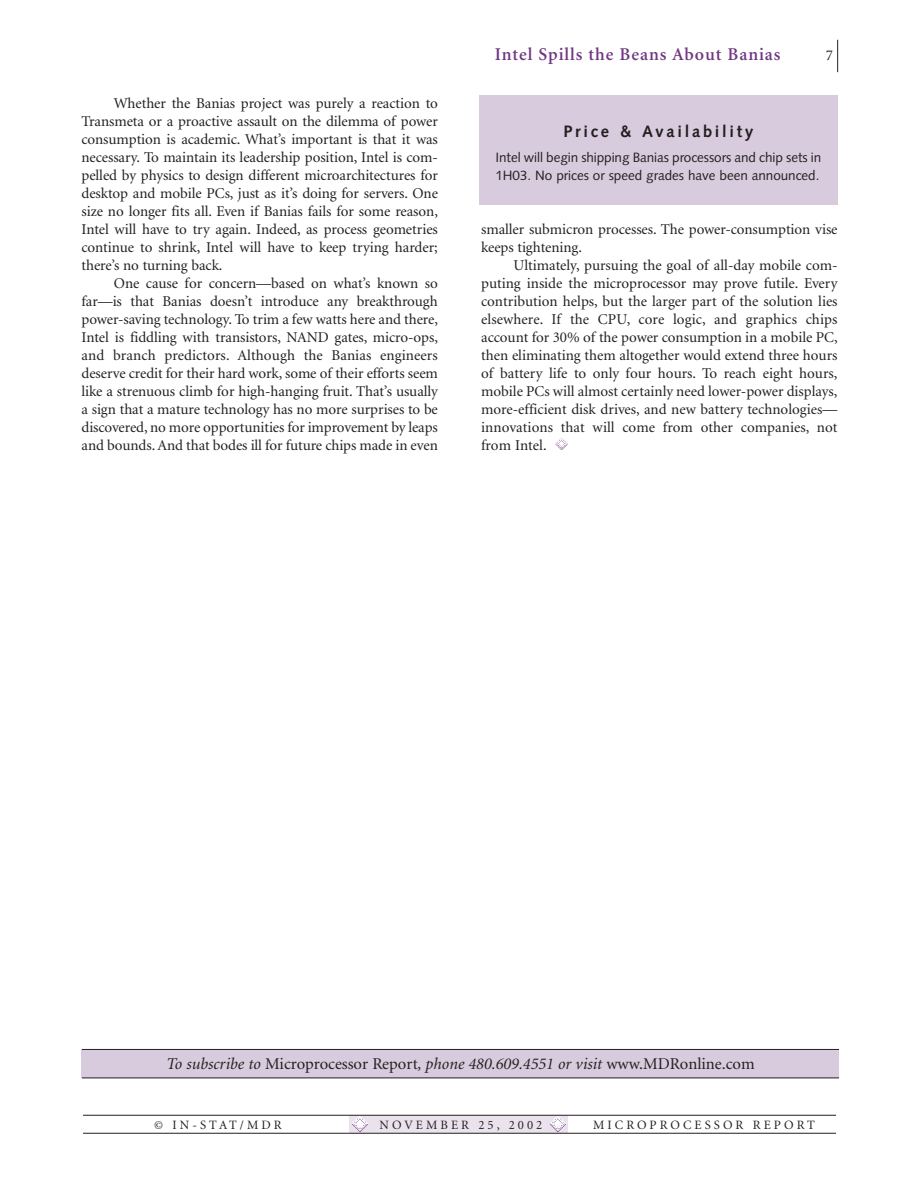
<style>
.page{position:relative;width:918px;height:1188px;background:#fff}
.page>*{position:absolute;margin:0;border:0;box-sizing:border-box;transform-origin:0 0}
.t1{font:600 18px "Minion";letter-spacing:.05em;color:#703783}
.t2{font:italic 16.5px "Minion";color:#231f20}
.t3{font:700 16.5px "Syntax";letter-spacing:.165em;color:#231f20}
.t4{font:15px/18px "Minion";letter-spacing:-.005em;color:#231f20;text-align:justify}
.t5{font:13.5px/18px "Syntax";letter-spacing:-.005em;color:#231f20}
.t6{font:12.75px "Minion";letter-spacing:.24em;color:#231f20}
.s1{font-style:normal}
</style>
<div class="page">
<hr style="left:837px;top:40px;width:1px;height:32px;background:#231f20">
<svg style="left:556px;top:438px;width:12px;height:12px"></svg>
<div style="left:349px;top:1116px;width:219px;height:17px;background:#eae3ed"></div>
<svg style="left:550px;top:1117px;width:16px;height:15px"></svg>
<svg style="left:352px;top:1117px;width:16px;height:15px"></svg>
<hr style="left:83px;top:1115px;width:753px;height:1px;background:#231f20">
<hr style="left:83px;top:1133px;width:753px;height:1px;background:#231f20">
<div style="left:82px;top:1050px;width:757px;height:28px;background:#d7cbdd"></div>
<hr style="left:82px;top:1049px;width:757px;height:1px;background:#231f20">
<hr style="left:82px;top:1078px;width:757px;height:1px;background:#231f20">
<div style="left:479px;top:95px;width:359px;height:109px;background:#d7cbdd"></div>
<p class="t4" style="left:82px;top:95px;width:358px;text-indent:32px">Whether the Banias project was purely a reaction to Transmeta or a proactive assault on the dilemma of power consumption is academic. What’s important is that it was necessary. To maintain its leadership position, Intel is com&shy;pelled by physics to design different microarchitectures for desktop and mobile PCs, just as it’s doing for servers. One size no longer fits all. Even if Banias fails for some reason, Intel will have to try again. Indeed, as process geometries continue to shrink, Intel will have to keep trying harder; there’s no turning back.</p>
<p class="t4" style="left:82px;top:275px;width:358px;text-indent:32px">One cause for concern—based on what’s known so far—is that Banias doesn’t introduce any breakthrough power-saving technology. To trim a few watts here and there, Intel is fiddling with transistors, NAND gates, micro-ops, and branch predictors. Although the Banias engineers deserve credit for their hard work, some of their efforts seem like a strenuous climb for high-hanging fruit. That’s usually a sign that a mature technology has no more surprises to be discovered, no more opportunities for improvement by leaps and bounds. And that bodes ill for future chips made in even</p>
<p class="t1" style="left:495px;top:47px;width:287px">Intel Spills the Beans About Banias</p>
<p class="t4" style="left:826px;top:47px;width:9px">7</p>
<p class="t3" style="left:563px;top:125px;width:192px">Price &amp; Availability</p>
<p class="t5" style="left:496px;top:150px;width:327px">Intel will begin shipping Banias processors and chip sets in<br>1H03. No prices or speed grades have been announced.</p>
<p class="t4" style="left:481px;top:221px;width:358px">smaller submicron processes. The power-consumption vise keeps tightening.</p>
<p class="t4" style="left:481px;top:257px;width:358px;text-indent:32px">Ultimately, pursuing the goal of all-day mobile com&shy;puting inside the microprocessor may prove futile. Every contribution helps, but the larger part of the solution lies elsewhere. If the CPU, core logic, and graphics chips account for 30% of the power consumption in a mobile PC, then eliminating them altogether would extend three hours of battery life to only four hours. To reach eight hours, mobile PCs will almost certainly need lower-power displays, more-efficient disk drives, and new battery technologies— innovations that will come from other companies, not from Intel.</p>
<p class="t2" style="left:166px;top:1057px;width:590px">To subscribe to <span class="s1">Microprocessor Report</span>, phone 480.609.4551 or visit <span class="s1">www.MDRonline.com</span></p>
<p class="t6" style="left:154px;top:1120px;width:129px">© IN-STAT/MDR</p>
<p class="t6" style="left:380px;top:1120px;width:164px">NOVEMBER 25, 2002</p>
<p class="t6" style="left:593px;top:1120px;width:223px">MICROPROCESSOR REPORT</p>
</div>
